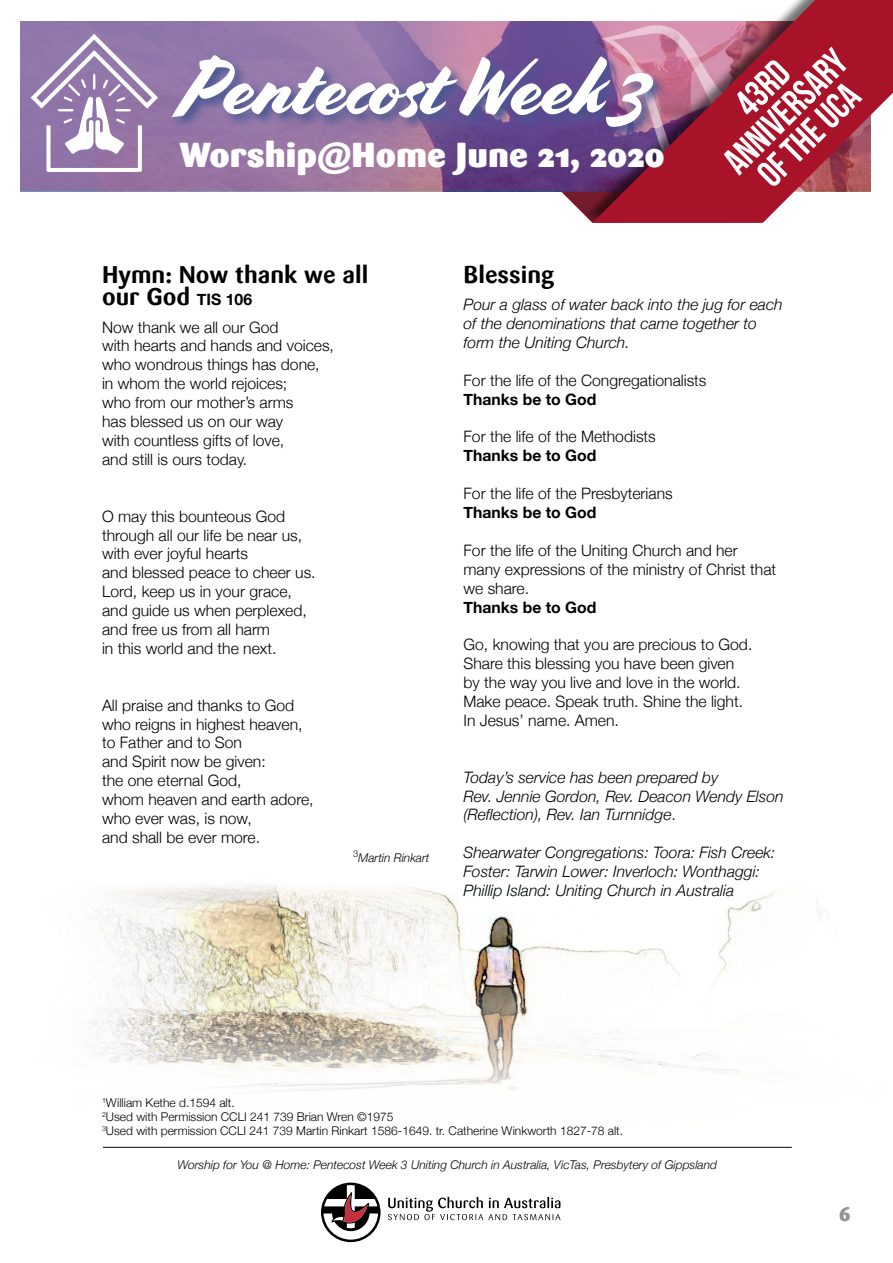
<style>
.page{position:relative;width:893px;height:1263px;background:#fff}
.page>*{position:absolute;margin:0;border:0;box-sizing:border-box;transform-origin:0 0}
.t1{font:81px "Cortado";letter-spacing:-.01em;color:#fff}
.t2{font:37.5px/33px "Bebas Neue";color:#fff;text-align:center}
.t3{font:900 34.5px "Sari";color:#fff}
.t4{font:700 24px/22.5px "Sari";color:#000}
.t5{font:900 19.5px "Sari";color:#939393}
.t6{font:300 15.75px/18.9px "Helvetica Neue";color:#000}
.t7{font:italic 300 15.75px/18.9px "Helvetica Neue";color:#000}
.t8{font:700 15.75px "Helvetica Neue";color:#000}
.t9{font:300 12px/14.4px "Helvetica Neue";color:#000}
.t10{font:italic 300 12px "Helvetica Neue";color:#000}
.s1{font-family:"Helvetica Neue";font-size:15.75px}
.s2{font-style:normal}
</style>
<div class="page">
<img style="left:85px;top:884px;width:741px;height:264px">
<svg style="left:388px;top:1197px;width:172px;height:23px"></svg>
<svg style="left:321px;top:1182px;width:60px;height:60px"></svg>
<hr style="left:103px;top:1147px;width:689px;height:1px;background:#000">
<svg style="left:526px;top:191px;width:54px;height:20px"></svg>
<img style="left:20px;top:22px;width:560px;height:169px">
<svg style="left:31px;top:34px;width:127px;height:138px"></svg>
<div style="left:171px;top:53px;width:496px;height:88px;background:#465792;opacity:.91"></div>
<div style="left:580px;top:0;width:313px;height:224px;background:#000;opacity:.56"></div>
<svg style="left:593px;top:0;width:300px;height:223px;background:#b05168"></svg>
<h1 class="t1" style="left:179px;top:40px;width:471px">Pentecost Week 3</h1>
<h2 class="t2" style="left:695px;top:132px;width:159px;rotate:-45deg">43rd anniversary of the uca</h2>
<h3 class="t3" style="left:179px;top:134px;width:487px">Worship@Home June 21, 2020</h3>
<h3 class="t3" style="left:174px;top:134px;width:394px">Worship@Home May 24</h3>
<h3 class="t4" style="left:102px;top:263px;width:268px">Hymn: Now thank we all our God <span class="s1">TIS 106</span></h3>
<p class="t6" style="left:102px;top:316px;width:233px">Now thank we all our God<br>with hearts and hands and voices, who wondrous things has done, in whom the world rejoices;<br>who from our mother’s arms<br>has blessed us on our way<br>with countless gifts of love,<br>and still is ours today.</p>
<p class="t6" style="left:102px;top:505px;width:215px">O may this bounteous God through all our life be near us, with ever joyful hearts<br>and blessed peace to cheer us.<br>Lord, keep us in your grace, and guide us when perplexed, and free us from all harm<br>in this world and the next.</p>
<p class="t6" style="left:102px;top:694px;width:213px">All praise and thanks to God who reigns in highest heaven, to Father and to Son<br>and Spirit now be given:<br>the one eternal God,<br>whom heaven and earth adore, who ever was, is now,<br>and shall be ever more.</p>
<p class="t10" style="left:353px;top:848px;width:78px"><sup>3</sup>Martin Rinkart</p>
<h3 class="t4" style="left:463px;top:263px;width:92px">Blessing</h3>
<p class="t7" style="left:463px;top:294px;width:321px">Pour a glass of water back into the jug for each of the denominations that came together to form the Uniting Church.</p>
<p class="t6" style="left:463px;top:369px;width:245px">For the life of the Congregationalists</p>
<p class="t8" style="left:463px;top:387px;width:135px">Thanks be to God</p>
<p class="t6" style="left:463px;top:426px;width:194px">For the life of the Methodists</p>
<p class="t8" style="left:463px;top:443px;width:135px">Thanks be to God</p>
<p class="t6" style="left:463px;top:483px;width:211px">For the life of the Presbyterians</p>
<p class="t8" style="left:463px;top:500px;width:135px">Thanks be to God</p>
<p class="t6" style="left:463px;top:540px;width:314px">For the life of the Uniting Church and her many expressions of the ministry of Christ that we share.</p>
<p class="t8" style="left:463px;top:594px;width:135px">Thanks be to God</p>
<p class="t6" style="left:463px;top:634px;width:290px">Go, knowing that you are precious to God.<br>Share this blessing you have been given by the way you live and love in the world.<br>Make peace. Speak truth. Shine the light.<br>In Jesus’ name. Amen.</p>
<p class="t7" style="left:463px;top:766px;width:322px">Today’s service has been prepared by<br>Rev. Jennie Gordon, Rev. Deacon Wendy Elson (Reflection), Rev. Ian Turnnidge<span class="s2">.</span></p>
<p class="t7" style="left:463px;top:842px;width:313px">Shearwater Congregations: Toora: Fish Creek:<br>Foster: Tarwin Lower: Inverloch: Wonthaggi:<br>Phillip Island: Uniting Church in Australia</p>
<p class="t9" style="left:102px;top:1094px;width:523px"><sup>1</sup>William Kethe d.1594 alt.<br><sup>2</sup>Used with Permission CCLI 241 739 Brian Wren ©1975<br><sup>3</sup>Used with permission CCLI 241 739 Martin Rinkart 1586-1649. tr. Catherine Winkworth 1827-78 alt.</p>
<p class="t10" style="left:178px;top:1155px;width:541px">Worship for You @ Home: Pentecost Week 3 Uniting Church in Australia, VicTas, Presbytery of Gippsland</p>
<p class="t5" style="left:839px;top:1202px;width:13px">6</p>
</div>
